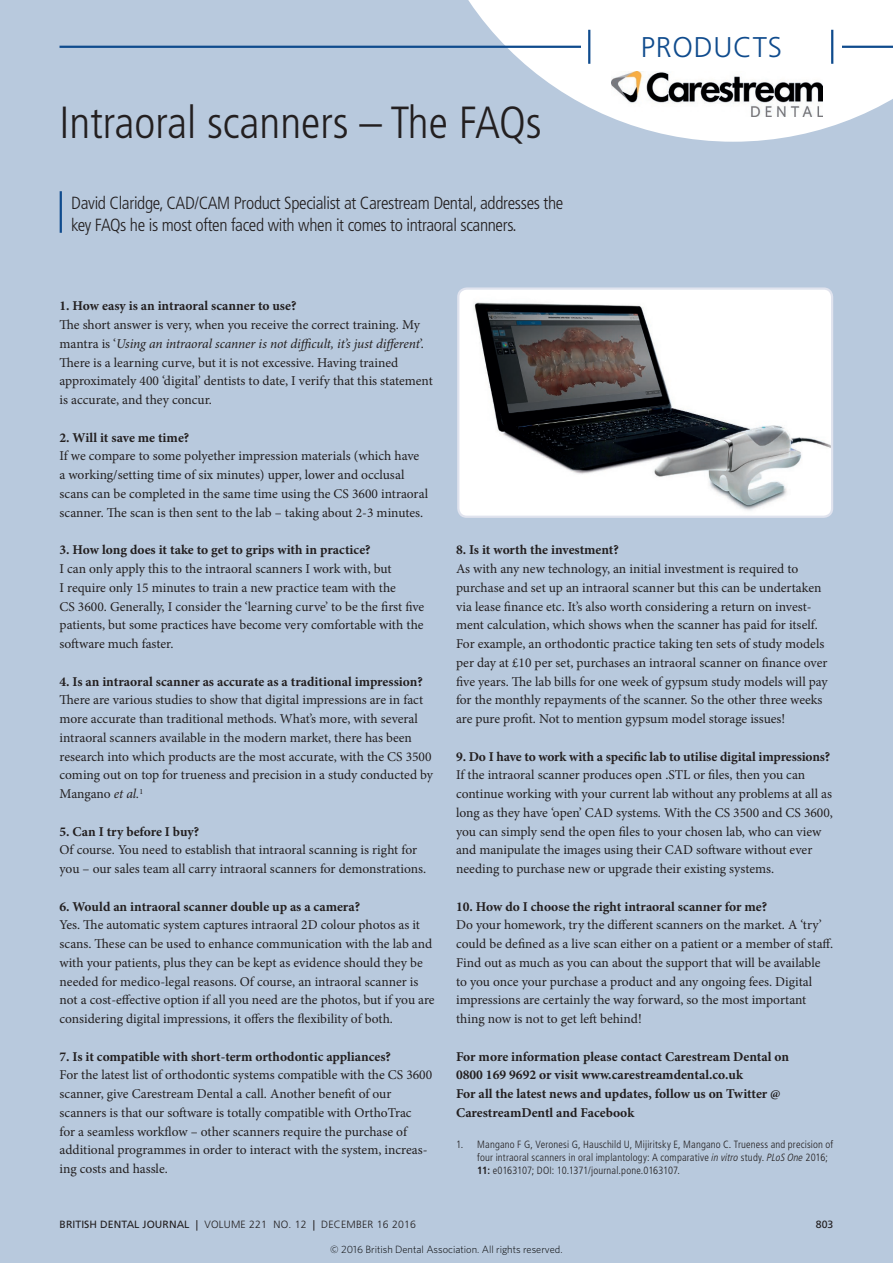
<style>
.page{position:relative;width:893px;height:1263px;background:#b8c9dd}
.page>*{position:absolute;margin:0;border:0;box-sizing:border-box;transform-origin:0 0}
.heading___2{font:300 condensed 45px "Frutiger LT Std";color:#231f20}
.t1{font:300 28.5px "Frutiger LT Std";letter-spacing:.025em;color:#0f4b8d}
.standfirst_1{font:300 condensed 17.7px/22.5px "Frutiger LT Std";letter-spacing:-.02em;color:#231f20}
.body_9pt_ragged_1st{font:13.5px/18.8px "Minion Pro";color:#231f20}
.body_9pt_ragged_1st-2{font:700 13.5px/18.8px "Minion Pro";color:#231f20}
.references{font:300 condensed 10.5px/12.8px "Frutiger LT Std";letter-spacing:.015em;color:#231f20}
.page_footer{font:300 10.5px "Frutiger LT Std";letter-spacing:.02em;color:#231f20}
.t2{font:300 10.5px "Whitney";color:#000}
.page_footer-2{font:10.5px "Frutiger LT Std";color:#231f20}
.s1{font-style:italic}
.s2{font-weight:700}
.s3{font-weight:400}
</style>
<div class="page">
<svg style="left:415px;top:0;width:478px;height:142px;fill:#fff"></svg>
<img style="left:460px;top:290px;width:370px;height:225px">
<div style="left:457px;top:287px;width:376px;height:231px;border:2px solid #e0e3ee;border-radius:9px"></div>
<img style="left:612px;top:72px;width:210px;height:44px">
<hr style="left:60px;top:191px;width:2px;height:42px;background:#0f4b8d">
<hr style="left:60px;top:46px;width:833px;height:2px;background:#0f4b8d">
<div style="left:581px;top:30px;width:261px;height:34px;background:#fff"></div>
<hr style="left:831px;top:30px;width:2px;height:34px;background:#0f4b8d">
<hr style="left:588px;top:30px;width:2px;height:34px;background:#0f4b8d">
<p class="heading___2" style="left:60px;top:97px;width:484px">Intraoral scanners – The FAQs</p>
<p class="standfirst_1" style="left:71px;top:192px;width:494px">David Claridge, CAD/CAM Product Specialist at Carestream Dental, addresses the key FAQs he is most often faced with when it comes to intraoral scanners.</p>
<h2 class="t1" style="left:641px;top:31px;width:143px">PRODUCTS</h2>
<p class="body_9pt_ragged_1st-2" style="left:60px;top:297px;width:238px">1. How easy is an intraoral scanner to use?</p>
<p class="body_9pt_ragged_1st" style="left:60px;top:316px;width:375px">The short answer is very, when you receive the correct training. My mantra is ‘<span class="s1">Using an intraoral scanner is not difficult, it’s just different</span>’.<br>There is a learning curve, but it is not excessive. Having trained approximately 400 ‘digital’ dentists to date, I verify that this statement is accurate, and they concur.</p>
<p class="body_9pt_ragged_1st-2" style="left:60px;top:429px;width:131px">2. Will it save me time?</p>
<p class="body_9pt_ragged_1st" style="left:60px;top:447px;width:370px">If we compare to some polyether impression materials (which have a working/setting time of six minutes) upper, lower and occlusal scans can be completed in the same time using the CS 3600 intraoral scanner. The scan is then sent to the lab – taking about 2-3 minutes.</p>
<p class="body_9pt_ragged_1st-2" style="left:60px;top:541px;width:313px">3. How long does it take to get to grips with in practice?</p>
<p class="body_9pt_ragged_1st" style="left:60px;top:559px;width:366px">I can only apply this to the intraoral scanners I work with, but<br>I require only 15 minutes to train a new practice team with the<br>CS 3600. Generally, I consider the ‘learning curve’ to be the first five patients, but some practices have become very comfortable with the software much faster.</p>
<p class="body_9pt_ragged_1st-2" style="left:60px;top:672px;width:365px">4. Is an intraoral scanner as accurate as a traditional impression?</p>
<p class="body_9pt_ragged_1st" style="left:60px;top:691px;width:375px">There are various studies to show that digital impressions are in fact more accurate than traditional methods. What’s more, with several intraoral scanners available in the modern market, there has been research into which products are the most accurate, with the CS 3500 coming out on top for trueness and precision in a study conducted by Mangano <span class="s1">et al.</span><sup>1</sup></p>
<p class="body_9pt_ragged_1st-2" style="left:60px;top:822px;width:141px">5. Can I try before I buy?</p>
<p class="body_9pt_ragged_1st" style="left:60px;top:841px;width:368px">Of course. You need to establish that intraoral scanning is right for you – our sales team all carry intraoral scanners for demonstrations.</p>
<p class="body_9pt_ragged_1st-2" style="left:60px;top:897px;width:302px">6. Would an intraoral scanner double up as a camera?</p>
<p class="body_9pt_ragged_1st" style="left:60px;top:916px;width:377px">Yes. The automatic system captures intraoral 2D colour photos as it scans. These can be used to enhance communication with the lab and with your patients, plus they can be kept as evidence should they be needed for medico-legal reasons. Of course, an intraoral scanner is not a cost-effective option if all you need are the photos, but if you are considering digital impressions, it offers the flexibility of both.</p>
<p class="body_9pt_ragged_1st-2" style="left:60px;top:1047px;width:333px">7. Is it compatible with short-term orthodontic appliances?</p>
<p class="body_9pt_ragged_1st" style="left:60px;top:1066px;width:374px">For the latest list of orthodontic systems compatible with the CS 3600 scanner, give Carestream Dental a call. Another benefit of our scanners is that our software is totally compatible with OrthoTrac<br>for a seamless workflow – other scanners require the purchase of additional programmes in order to interact with the system, increas&shy;ing costs and hassle.</p>
<p class="body_9pt_ragged_1st-2" style="left:456px;top:541px;width:164px">8. Is it worth the investment?</p>
<p class="body_9pt_ragged_1st" style="left:456px;top:559px;width:373px">As with any new technology, an initial investment is required to purchase and set up an intraoral scanner but this can be undertaken via lease finance etc. It’s also worth considering a return on invest&shy;ment calculation, which shows when the scanner has paid for itself.<br>For example, an orthodontic practice taking ten sets of study models per day at £10 per set, purchases an intraoral scanner on finance over five years. The lab bills for one week of gypsum study models will pay for the monthly repayments of the scanner. So the other three weeks are pure profit. Not to mention gypsum model storage issues!</p>
<p class="body_9pt_ragged_1st-2" style="left:456px;top:747px;width:376px">9. Do I have to work with a specific lab to utilise digital impressions?</p>
<p class="body_9pt_ragged_1st" style="left:456px;top:766px;width:378px">If the intraoral scanner produces open .STL or files, then you can continue working with your current lab without any problems at all as long as they have ‘open’ CAD systems. With the CS 3500 and CS 3600, you can simply send the open files to your chosen lab, who can view and manipulate the images using their CAD software without ever needing to purchase new or upgrade their existing systems.</p>
<p class="body_9pt_ragged_1st-2" style="left:456px;top:897px;width:313px">10. How do I choose the right intraoral scanner for me?</p>
<p class="body_9pt_ragged_1st" style="left:456px;top:916px;width:379px">Do your homework, try the different scanners on the market. A ‘try’ could be defined as a live scan either on a patient or a member of staff.<br>Find out as much as you can about the support that will be available to you once your purchase a product and any ongoing fees. Digital impressions are certainly the way forward, so the most important thing now is not to get left behind!</p>
<p class="body_9pt_ragged_1st-2" style="left:456px;top:1047px;width:335px">For more information please contact Carestream Dental on<br>0800 169 9692 or visit www.carestreamdental.co.uk</p>
<p class="body_9pt_ragged_1st-2" style="left:456px;top:1085px;width:326px">For all the latest news and updates, follow us on Twitter @<br>CarestreamDentl and Facebook</p>
<p class="references" style="left:477px;top:1138px;width:357px;text-indent:-21px">1. Mangano F G, Veronesi G, Hauschild U, Mijiritsky E, Mangano C. Trueness and precision of four intraoral scanners in oral implantology: A comparative <span class="s1">in vitro</span> study. <span class="s1">PLoS One</span> 2016;<br><span class="s2">11:</span> e0163107; DOI: 10.1371/journal.pone.0163107.</p>
<p class="page_footer" style="left:60px;top:1219px;width:358px"><span class="s3">BRITISH DENTAL JOURNAL |</span> VOLUME 221 NO. 12 <span class="s3">|</span> DECEMBER 16 2016</p>
<p class="page_footer-2" style="left:816px;top:1218px;width:19px">803</p>
<p class="t2" style="left:330px;top:1243px;width:234px">© 2016 British Dental Association. All rights reserved.</p>
</div>
